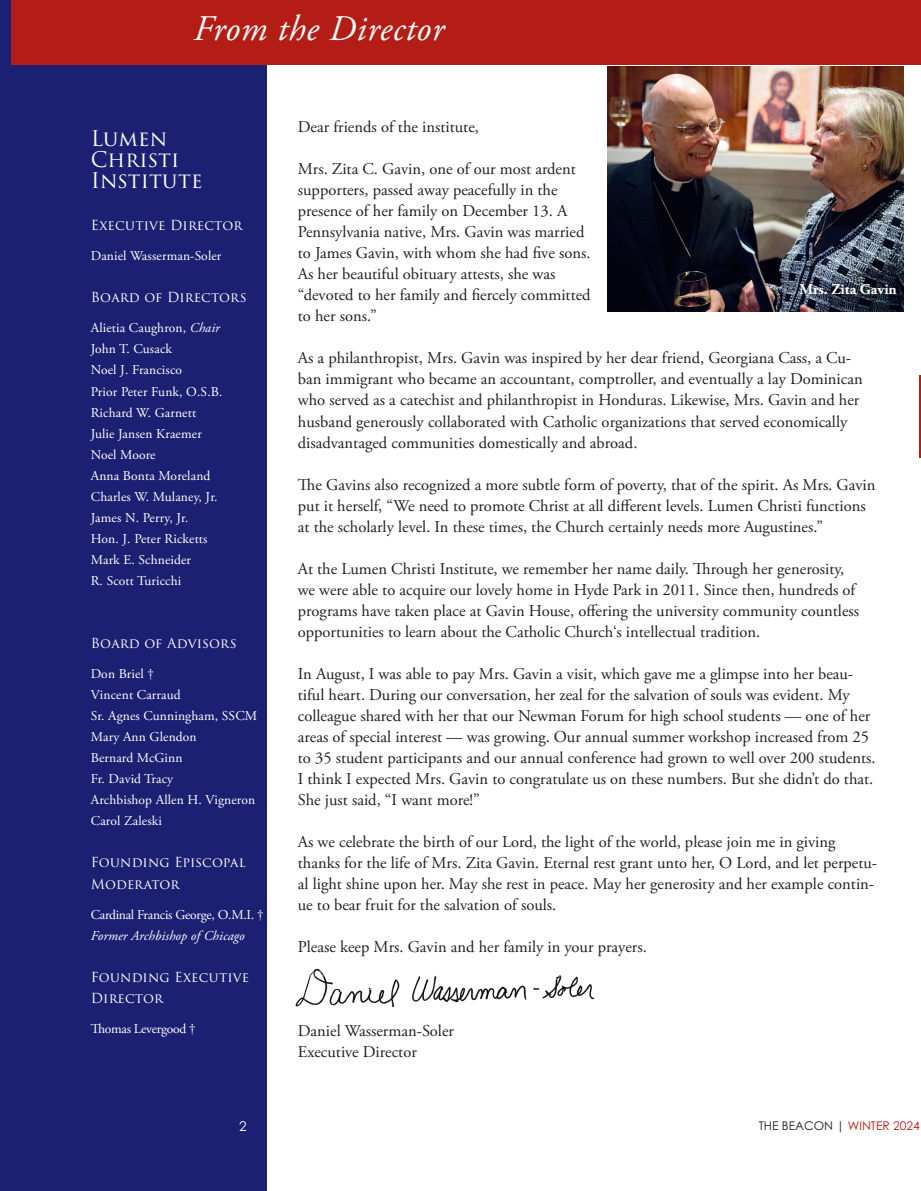
<style>
.page{position:relative;width:921px;height:1191px;background:#fff}
.page>*{position:absolute;margin:0;border:0;box-sizing:border-box;transform-origin:0 0}
.t1{font:italic 36px "Adobe Garamond Pro";letter-spacing:.02em;color:#fff}
.Pa0{font:21px/21px "Trajan Pro 3";letter-spacing:.005em;color:#fff}
.t2{font:16.5px/21px "Adobe Garamond Pro";color:#231f20}
.t3{font:700 15px "Adobe Garamond Pro";color:#fff}
.Pa0-2{font:13.5px "Adobe Garamond Pro";letter-spacing:.01em;color:#fff}
.Pa0-3{font:13.5px/21.6px "Trajan Pro 3";letter-spacing:.01em;color:#fff}
.Default{font:13.5px "Adobe Garamond Pro";letter-spacing:.01em;color:#fff}
.Pa0-4{font:13.5px "Adobe Garamond Pro";letter-spacing:-.02em;color:#fff}
.Default-2{font:italic 13.5px "Adobe Garamond Pro";letter-spacing:.01em;color:#fff}
.Default-3{font:13.5px "Adobe Garamond Pro";letter-spacing:-.02em;color:#fff}
.Default-4{font:13.5px "Trajan Pro 3";color:#fff}
.Page_Number{font:13.5px "Century Gothic Pro";color:#fff}
.Page_HED{font:12px "Century Gothic Pro";color:#231f20}
.s1{font-style:italic}
.s2{color:#b41d15}
</style>
<div class="page">
<div style="left:0;top:0;width:267px;height:1191px;background:#1c2072"></div>
<img style="left:295px;top:968px;width:300px;height:39px">
<div style="left:12px;top:0;width:909px;height:64px;background:#b41d15"></div>
<hr style="left:919px;top:375px;width:2px;height:82px;background:#b41d15">
<img style="left:607px;top:66px;width:296px;height:245px">
<p class="t1" style="left:194px;top:7px;width:252px">From the Director</p>
<p class="Pa0" style="left:91px;top:129px;width:113px">Lumen<br>Christi<br>Institute</p>
<p class="Pa0-3" style="left:91px;top:215px;width:153px">Executive Director</p>
<p class="Default" style="left:91px;top:248px;width:132px">Daniel Wasserman-Soler</p>
<p class="Pa0-3" style="left:91px;top:287px;width:157px">Board of Directors</p>
<p class="Pa0-2" style="left:91px;top:320px;width:130px">Alietia Caughron, <span class="s1">Chair</span></p>
<p class="Pa0-2" style="left:91px;top:341px;width:83px">John T. Cusack</p>
<p class="Default" style="left:91px;top:362px;width:93px">Noel J. Francisco</p>
<p class="Default" style="left:91px;top:383px;width:133px">Prior Peter Funk, O.S.B.</p>
<p class="Pa0-2" style="left:91px;top:404px;width:107px">Richard W. Garnett</p>
<p class="Pa0-2" style="left:91px;top:425px;width:112px">Julie Jansen Kraemer</p>
<p class="Pa0-2" style="left:91px;top:446px;width:66px">Noel Moore</p>
<p class="Pa0-2" style="left:91px;top:467px;width:121px">Anna Bonta Moreland</p>
<p class="Pa0-2" style="left:91px;top:488px;width:128px">Charles W. Mulaney, Jr.</p>
<p class="Pa0-2" style="left:91px;top:509px;width:99px">James N. Perry, Jr.</p>
<p class="Default" style="left:91px;top:530px;width:118px">Hon. J. Peter Ricketts</p>
<p class="Pa0-2" style="left:91px;top:551px;width:102px">Mark E. Schneider</p>
<p class="Pa0-2" style="left:91px;top:572px;width:92px">R. Scott Turicchi</p>
<p class="Pa0-3" style="left:91px;top:633px;width:147px">Board of Advisors</p>
<p class="Pa0-2" style="left:91px;top:665px;width:65px">Don Briel †</p>
<p class="Pa0-2" style="left:91px;top:686px;width:91px">Vincent Carraud</p>
<p class="Pa0-2" style="left:91px;top:707px;width:168px">Sr. Agnes Cunningham, SSCM</p>
<p class="Pa0-2" style="left:91px;top:728px;width:107px">Mary Ann Glendon</p>
<p class="Pa0-2" style="left:91px;top:749px;width:93px">Bernard McGinn</p>
<p class="Pa0-2" style="left:91px;top:770px;width:84px">Fr. David Tracy</p>
<p class="Pa0-2" style="left:91px;top:791px;width:166px">Archbishop Allen H. Vigneron</p>
<p class="Pa0-2" style="left:91px;top:812px;width:73px">Carol Zaleski</p>
<p class="Pa0-3" style="left:91px;top:852px;width:156px">Founding Episcopal</p>
<p class="Default-4" style="left:91px;top:874px;width:90px">Moderator</p>
<p class="Pa0-4" style="left:91px;top:906px;width:174px">Cardinal Francis George, O.M.I. †</p>
<p class="Default-2" style="left:91px;top:927px;width:155px">Former Archbishop of Chicago</p>
<p class="Pa0-3" style="left:91px;top:966px;width:160px">Founding Executive<br>Director</p>
<p class="Default-3" style="left:91px;top:1021px;width:106px">Thomas Levergood †</p>
<p class="Page_Number" style="left:239px;top:1117px;width:9px">2</p>
<p class="t2" style="left:298px;top:117px;width:183px">Dear friends of the institute,</p>
<p class="t2" style="left:298px;top:159px;width:294px">Mrs. Zita C. Gavin, one of our most ardent supporters, passed away peacefully in the presence of her family on December 13. A Pennsylvania native, Mrs. Gavin was married to James Gavin, with whom she had five sons.<br>As her beautiful obituary attests, she was “devoted to her family and fiercely committed to her sons.”</p>
<p class="t2" style="left:298px;top:348px;width:566px">As a philanthropist, Mrs. Gavin was inspired by her dear friend, Georgiana Cass, a Cu&shy;ban immigrant who became an accountant, comptroller, and eventually a lay Dominican who served as a catechist and philanthropist in Honduras. Likewise, Mrs. Gavin and her husband generously collaborated with Catholic organizations that served economically disadvantaged communities domestically and abroad.</p>
<p class="t2" style="left:298px;top:474px;width:579px">The Gavins also recognized a more subtle form of poverty, that of the spirit. As Mrs. Gavin put it herself, “We need to promote Christ at all different levels. Lumen Christi functions at the scholarly level. In these times, the Church certainly needs more Augustines.”</p>
<p class="t2" style="left:298px;top:558px;width:563px">At the Lumen Christi Institute, we remember her name daily. Through her generosity, we were able to acquire our lovely home in Hyde Park in 2011. Since then, hundreds of programs have taken place at Gavin House, offering the university community countless opportunities to learn about the Catholic Church‘s intellectual tradition.</p>
<p class="t2" style="left:298px;top:663px;width:579px">In August, I was able to pay Mrs. Gavin a visit, which gave me a glimpse into her beau&shy;tiful heart. During our conversation, her zeal for the salvation of souls was evident. My colleague shared with her that our Newman Forum for high school students — one of her areas of special interest — was growing. Our annual summer workshop increased from 25 to 35 student participants and our annual conference had grown to well over 200 students.<br>I think I expected Mrs. Gavin to congratulate us on these numbers. But she didn’t do that.<br>She just said, “I want more!”</p>
<p class="t2" style="left:298px;top:831px;width:581px">As we celebrate the birth of our Lord, the light of the world, please join me in giving thanks for the life of Mrs. Zita Gavin. Eternal rest grant unto her, O Lord, and let perpetu&shy;al light shine upon her. May she rest in peace. May her generosity and her example contin&shy;ue to bear fruit for the salvation of souls.</p>
<p class="t2" style="left:298px;top:936px;width:350px">Please keep Mrs. Gavin and her family in your prayers.</p>
<p class="t3" style="left:799px;top:280px;width:99px">Mrs. Zita Gavin</p>
<p class="t2" style="left:298px;top:1020px;width:158px">Daniel Wasserman-Soler</p>
<p class="t2" style="left:298px;top:1041px;width:120px">Executive Director</p>
<p class="Page_HED" style="left:758px;top:1118px;width:162px">THE BEACON | <span class="s2">WINTER 2024</span></p>
</div>
